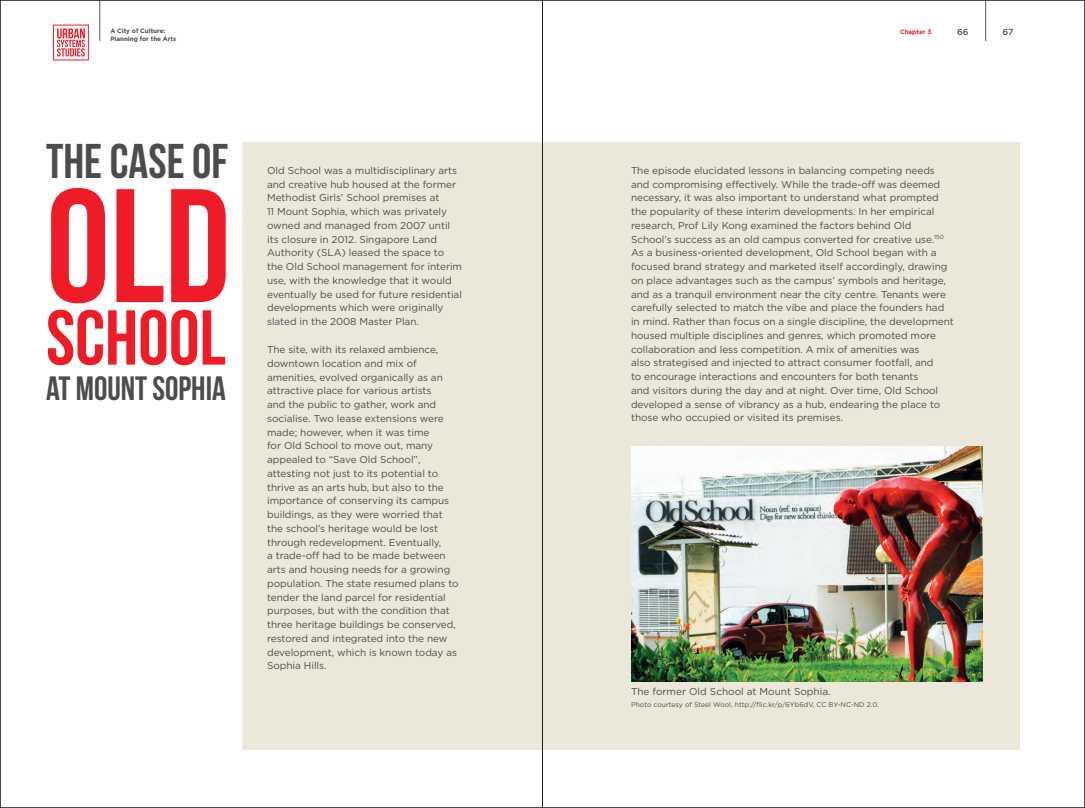
<style>
.page{position:relative;width:1085px;height:808px;background:#fff}
.page>*{position:absolute;margin:0;border:0;box-sizing:border-box;transform-origin:0 0}
.A_head{font:161.25px "Bebas Neue";color:#ee1c26}
.A_head-2{font:77.5px "Bebas Neue";color:#ee1c26}
.A_head-3{font:48.75px "Bebas Neue";color:#4b4c4d}
.A_head-4{font:33.75px "Bebas Neue";color:#4b4c4d}
.body_text{font:10px/13.8px "Gotham HTF";letter-spacing:-.005em;color:#4b4c4d}
.photo_title{font:10px "Gotham HTF";color:#4b4c4d}
.page_no{font:500 8.75px "Gotham HTF";color:#4b4c4d}
.photo_courtesy{font:6.88px "Gotham HTF";color:#4b4c4d}
.t1{font:700 6.25px "Gotham HTF";color:#4b4c4d}
.t2{font:700 6.25px "Gotham HTF";color:#ee1c26}
</style>
<div class="page">
<div style="left:242px;top:142px;width:777px;height:607px;background:#ebe8d9"></div>
<img style="left:631px;top:446px;width:350px;height:235px">
<hr style="left:99px;top:0;width:1px;height:41px;background:#57585a">
<svg style="left:57px;top:29px;width:28px;height:28px"></svg>
<div style="left:53px;top:25px;width:36px;height:35px;border:1px solid #ee1c26"></div>
<hr style="left:985px;top:0;width:1px;height:41px;background:#57585a">
<hr style="left:542px;top:0;width:1px;height:808px;background:#231f20">
<p class="t1" style="left:110px;top:27px;width:57px">A City of Culture:</p>
<p class="t2" style="left:899px;top:28px;width:33px">Chapter 3</p>
<p class="page_no" style="left:1002px;top:27px;width:12px">67</p>
<p class="t1" style="left:110px;top:35px;width:67px">Planning for the Arts</p>
<p class="page_no" style="left:956px;top:27px;width:13px">66</p>
<p class="A_head-3" style="left:46px;top:135px;width:184px">THE CASE OF</p>
<p class="A_head" style="left:46px;top:158px;width:186px">OLD</p>
<p class="A_head-2" style="left:46px;top:295px;width:181px">SCHOOL</p>
<p class="A_head-4" style="left:46px;top:369px;width:181px">AT MOUNT SOPHIA</p>
<p class="body_text" style="left:267px;top:163px;width:196px">Old School was a multidisciplinary arts and creative hub housed at the former Methodist Girls’ School premises at<br>11 Mount Sophia, which was privately owned and managed from 2007 until its closure in 2012. Singapore Land Authority (SLA) leased the space to the Old School management for interim use, with the knowledge that it would eventually be used for future residential developments which were originally slated in the 2008 Master Plan.</p>
<p class="body_text" style="left:267px;top:342px;width:193px">The site, with its relaxed ambience, downtown location and mix of amenities, evolved organically as an attractive place for various artists<br>and the public to gather, work and socialise. Two lease extensions were made; however, when it was time<br>for Old School to move out, many appealed to “Save Old School”, attesting not just to its potential to thrive as an arts hub, but also to the importance of conserving its campus buildings, as they were worried that the school’s heritage would be lost through redevelopment. Eventually,<br>a trade-off had to be made between arts and housing needs for a growing population. The state resumed plans to tender the land parcel for residential purposes, but with the condition that three heritage buildings be conserved, restored and integrated into the new development, which is known today as Sophia Hills.</p>
<p class="body_text" style="left:631px;top:163px;width:324px">The episode elucidated lessons in balancing competing needs and compromising effectively. While the trade-off was deemed necessary, it was also important to understand what prompted the popularity of these interim developments. In her empirical research, Prof Lily Kong examined the factors behind Old School’s success as an old campus converted for creative use.<sup>150<br></sup>As a business-oriented development, Old School began with a focused brand strategy and marketed itself accordingly, drawing on place advantages such as the campus’ symbols and heritage, and as a tranquil environment near the city centre. Tenants were carefully selected to match the vibe and place the founders had in mind. Rather than focus on a single discipline, the development housed multiple disciplines and genres, which promoted more collaboration and less competition. A mix of amenities was<br>also strategised and injected to attract consumer footfall, and<br>to encourage interactions and encounters for both tenants<br>and visitors during the day and at night. Over time, Old School developed a sense of vibrancy as a hub, endearing the place to those who occupied or visited its premises.</p>
<p class="photo_title" style="left:631px;top:686px;width:201px">The former Old School at Mount Sophia.</p>
<p class="photo_courtesy" style="left:631px;top:700px;width:249px">Photo courtesy of Steel Wool, http://flic.kr/p/6Yb6dV, CC BY-NC-ND 2.0.</p>
</div>
